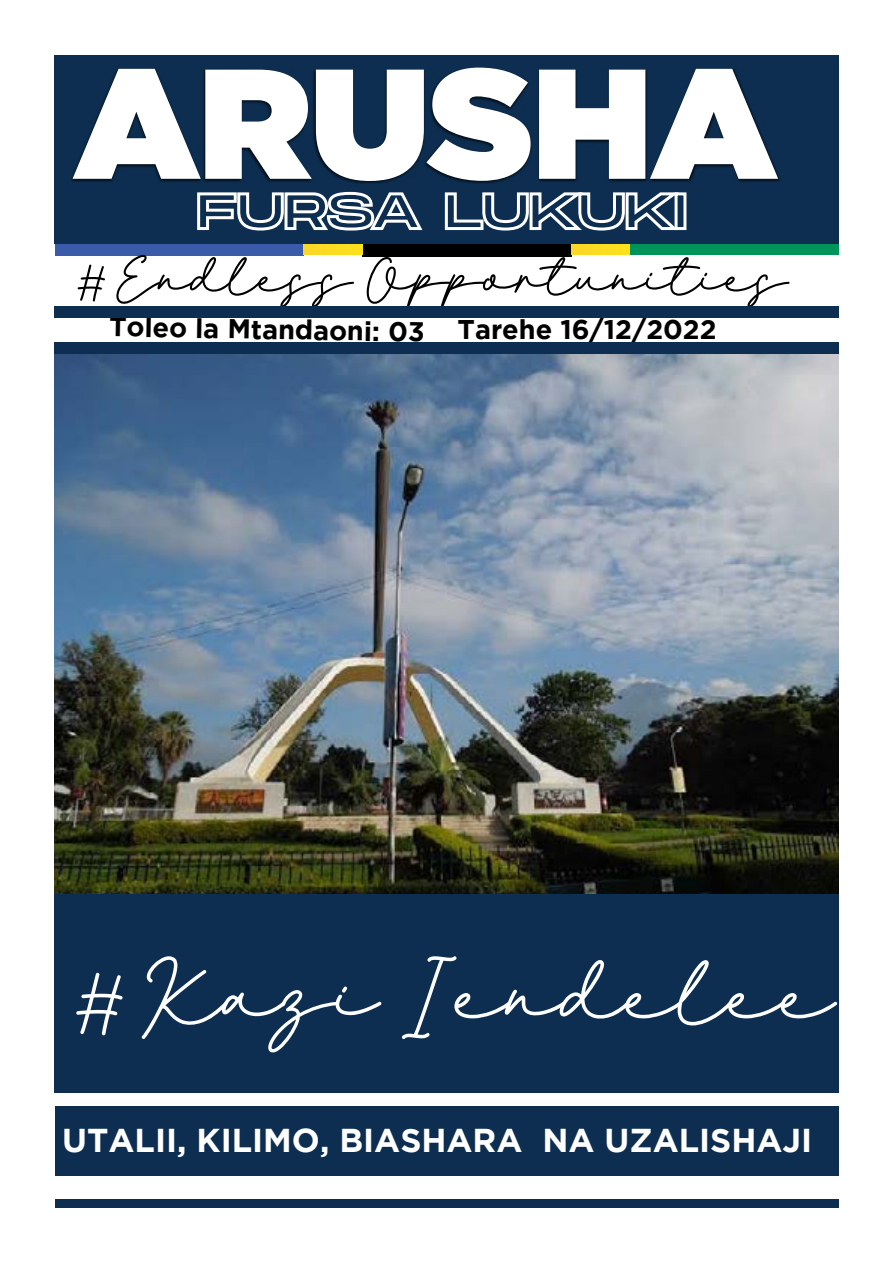
<style>
.page{position:relative;width:893px;height:1263px;background:#fff}
.page>*{position:absolute;margin:0;border:0;box-sizing:border-box;transform-origin:0 0}
.t1{font:900 156px "Gotham";color:#fff}
.t2{font:91.5px "Jakarta Signature";color:#fff}
.t3{font:54px "Jakarta Signature";color:#000}
.t4{font:700 33px "Gotham";color:#fff}
.t5{font:700 27px "Gotham";color:#000}
</style>
<div class="page">
<img style="left:54px;top:354px;width:785px;height:541px">
<div style="left:55px;top:244px;width:249px;height:12px;background:#3a5ba9"></div>
<div style="left:362px;top:243px;width:209px;height:13px;background:#000"></div>
<div style="left:629px;top:244px;width:210px;height:11px;background:#00945a"></div>
<div style="left:304px;top:244px;width:58px;height:11px;background:#fcdc23"></div>
<div style="left:571px;top:243px;width:59px;height:12px;background:#fcdc23"></div>
<div style="left:55px;top:55px;width:784px;height:189px;background:#0d2e50"></div>
<svg style="left:197px;top:191px;width:226px;height:40px"></svg>
<svg style="left:444px;top:192px;width:238px;height:39px"></svg>
<div style="left:675px;top:192px;width:11px;height:38px;border:3px solid #fff"></div>
<div style="left:71px;top:68px;width:710px;height:116px;background:#000;opacity:.75"></div>
<div style="left:56px;top:1106px;width:783px;height:69px;background:#0d2e50"></div>
<div style="left:54px;top:895px;width:785px;height:198px;background:#0d2e50"></div>
<div style="left:55px;top:1199px;width:783px;height:9px;background:#0d2e50"></div>
<div style="left:54px;top:343px;width:785px;height:11px;background:#0d2e50"></div>
<div style="left:55px;top:306px;width:784px;height:11px;background:#0d2e50"></div>
<h1 class="t1" style="left:74px;top:12px;width:704px">ARUSHA</h1>
<h3 class="t3" style="left:67px;top:244px;width:723px">#Endless Opportunities</h3>
<p class="t5" style="left:109px;top:311px;width:317px;rotate:1deg">Toleo la Mtandaoni: 03</p>
<p class="t5" style="left:458px;top:314px;width:261px">Tarehe 16/12/2022</p>
<h2 class="t2" style="left:58px;top:938px;width:778px">#Kazi Iendelee</h2>
<p class="t4" style="left:62px;top:1121px;width:751px">UTALII, KILIMO, BIASHARA NA UZALISHAJI</p>
</div>
